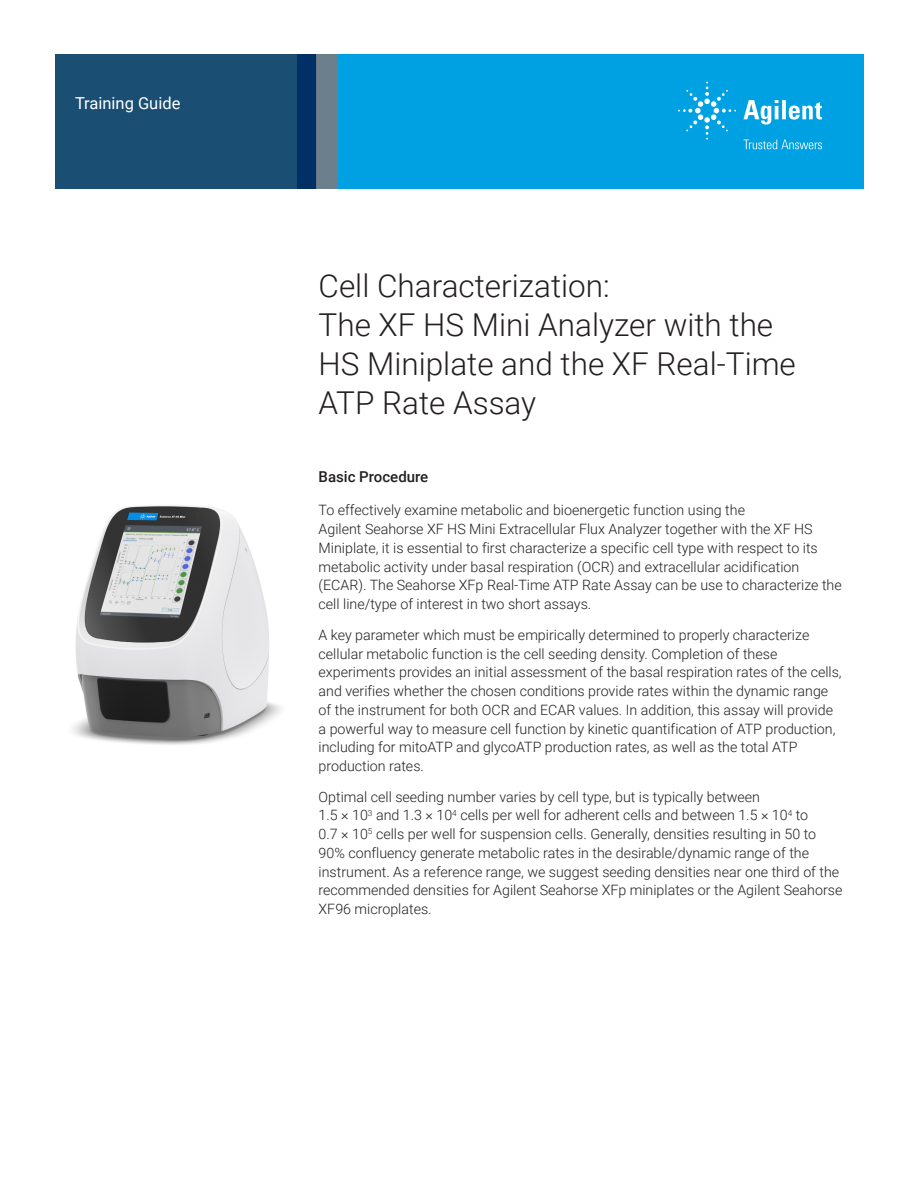
<style>
.page{position:relative;width:918px;height:1188px;background:#fff}
.page>*{position:absolute;margin:0;border:0;box-sizing:border-box;transform-origin:0 0}
.DATA_headline{font:300 31.5px/39px "Roboto";color:#231f20}
.DATA_header{font:16.5px "Roboto";color:#fff}
.DATA_subhead{font:500 15px "Roboto";color:#231f20}
.DATA_opener_text{font:300 14.25px/18.8px "Roboto";color:#231f20}
</style>
<div class="page">
<div style="left:297px;top:54px;width:567px;height:135px;background:#00a1e3"></div>
<svg style="left:55px;top:54px;width:261px;height:135px;background:#184b71"></svg>
<div style="left:316px;top:54px;width:22px;height:135px;background:#6b808c"></div>
<img style="left:72px;top:505px;width:209px;height:240px">
<svg style="left:743px;top:100px;width:79px;height:25px"></svg>
<svg style="left:678px;top:82px;width:58px;height:58px"></svg>
<svg style="left:744px;top:140px;width:78px;height:9px"></svg>
<p class="DATA_header" style="left:75px;top:91px;width:107px">Training Guide</p>
<p class="DATA_headline" style="left:319px;top:265px;width:293px">Cell Characterization:</p>
<p class="DATA_headline" style="left:319px;top:304px;width:479px">The XF HS Mini Analyzer with the<br>HS Miniplate and the XF Real-Time<br>ATP Rate Assay</p>
<p class="DATA_subhead" style="left:319px;top:466px;width:111px">Basic Procedure</p>
<p class="DATA_opener_text" style="left:319px;top:500px;width:525px">To effectively examine metabolic and bioenergetic function using the<br>Agilent Seahorse XF HS Mini Extracellular Flux Analyzer together with the XF HS Miniplate, it is essential to first characterize a specific cell type with respect to its metabolic activity under basal respiration (OCR) and extracellular acidification (ECAR). The Seahorse XFp Real-Time ATP Rate Assay can be use to characterize the cell line/type of interest in two short assays.</p>
<p class="DATA_opener_text" style="left:319px;top:625px;width:525px">A key parameter which must be empirically determined to properly characterize cellular metabolic function is the cell seeding density. Completion of these experiments provides an initial assessment of the basal respiration rates of the cells, and verifies whether the chosen conditions provide rates within the dynamic range of the instrument for both OCR and ECAR values. In addition, this assay will provide a powerful way to measure cell function by kinetic quantification of ATP production, including for mitoATP and glycoATP production rates, as well as the total ATP production rates.</p>
<p class="DATA_opener_text" style="left:319px;top:787px;width:525px">Optimal cell seeding number varies by cell type, but is typically between<br>1.5 × 10<sup>3</sup> and 1.3 × 10<sup>4</sup> cells per well for adherent cells and between 1.5 × 10<sup>4</sup> to<br>0.7 × 10<sup>5</sup> cells per well for suspension cells. Generally, densities resulting in 50 to 90% confluency generate metabolic rates in the desirable/dynamic range of the instrument. As a reference range, we suggest seeding densities near one third of the recommended densities for Agilent Seahorse XFp miniplates or the Agilent Seahorse XF96 microplates.</p>
</div>
